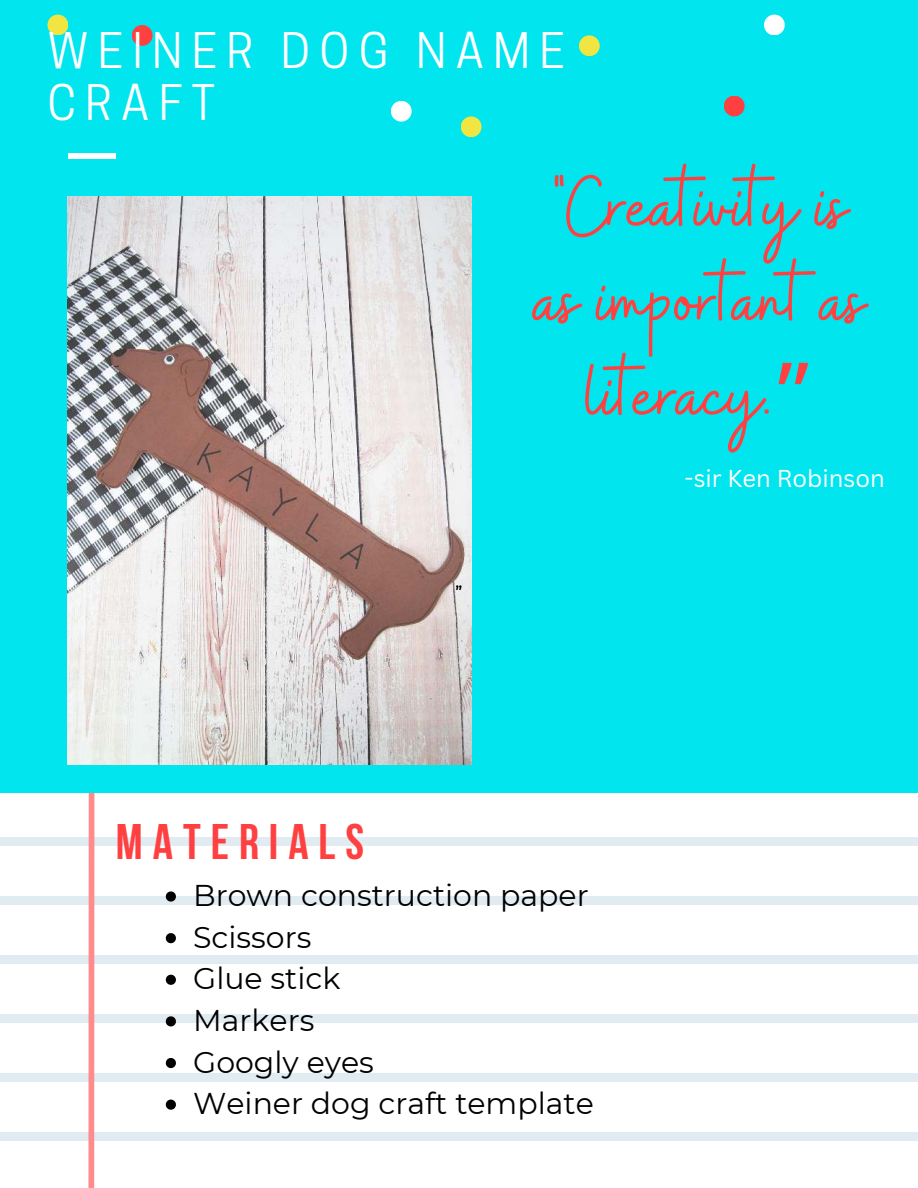
<style>
.page{position:relative;width:918px;height:1188px;background:#fff}
.page>*{position:absolute;margin:0;border:0;box-sizing:border-box;transform-origin:0 0}
.t1{font:87px/94.5px "Buffalo";color:#ff4040;text-align:center}
.t2{font:700 49.8px "Bebas Neue";letter-spacing:.2em;color:#ff4040}
.t3{font:46.05px/51.8px "Cooper Hewitt";letter-spacing:.2em;color:#fff}
.t4{font:30px/41.5px "Montserrat";color:#000}
.t5{font:23.85px "Canva Sans";color:#fff}
.t6{font:18px "Montserrat";color:#000}
.s1{font-family:"Noto Sans Gurmukhi"}
</style>
<div class="page">
<hr style="left:826px;top:837px;width:92px;height:4px;background:#e0ebf2">
<hr style="left:826px;top:955px;width:92px;height:4px;background:#e0ebf2">
<div style="left:826px;top:896px;width:92px;height:8px;background:#e0ebf2"></div>
<hr style="left:826px;top:841px;width:92px;height:4px;background:#e0ebf2">
<hr style="left:826px;top:1073px;width:92px;height:4px;background:#e0ebf2">
<div style="left:826px;top:1014px;width:92px;height:8px;background:#e0ebf2"></div>
<hr style="left:826px;top:959px;width:92px;height:4px;background:#e0ebf2">
<div style="left:826px;top:1132px;width:92px;height:8px;background:#e0ebf2"></div>
<hr style="left:826px;top:1077px;width:92px;height:4px;background:#e0ebf2">
<hr style="left:699px;top:837px;width:127px;height:4px;background:#e0ebf2">
<hr style="left:699px;top:955px;width:127px;height:4px;background:#e0ebf2">
<div style="left:699px;top:896px;width:127px;height:8px;background:#e0ebf2"></div>
<hr style="left:699px;top:841px;width:127px;height:4px;background:#e0ebf2">
<hr style="left:699px;top:1073px;width:127px;height:4px;background:#e0ebf2">
<div style="left:699px;top:1014px;width:127px;height:8px;background:#e0ebf2"></div>
<hr style="left:699px;top:959px;width:127px;height:4px;background:#e0ebf2">
<div style="left:699px;top:1132px;width:127px;height:8px;background:#e0ebf2"></div>
<hr style="left:699px;top:1077px;width:127px;height:4px;background:#e0ebf2">
<hr style="left:573px;top:837px;width:126px;height:4px;background:#e0ebf2">
<hr style="left:573px;top:955px;width:126px;height:4px;background:#e0ebf2">
<div style="left:573px;top:896px;width:126px;height:8px;background:#e0ebf2"></div>
<hr style="left:573px;top:841px;width:126px;height:4px;background:#e0ebf2">
<hr style="left:573px;top:1073px;width:126px;height:4px;background:#e0ebf2">
<div style="left:573px;top:1014px;width:126px;height:8px;background:#e0ebf2"></div>
<hr style="left:573px;top:959px;width:126px;height:4px;background:#e0ebf2">
<div style="left:573px;top:1132px;width:126px;height:8px;background:#e0ebf2"></div>
<hr style="left:573px;top:1077px;width:126px;height:4px;background:#e0ebf2">
<hr style="left:447px;top:837px;width:126px;height:4px;background:#e0ebf2">
<hr style="left:447px;top:955px;width:126px;height:4px;background:#e0ebf2">
<div style="left:447px;top:896px;width:126px;height:8px;background:#e0ebf2"></div>
<hr style="left:447px;top:841px;width:126px;height:4px;background:#e0ebf2">
<hr style="left:447px;top:1073px;width:126px;height:4px;background:#e0ebf2">
<div style="left:447px;top:1014px;width:126px;height:8px;background:#e0ebf2"></div>
<hr style="left:447px;top:959px;width:126px;height:4px;background:#e0ebf2">
<div style="left:447px;top:1132px;width:126px;height:8px;background:#e0ebf2"></div>
<hr style="left:447px;top:1077px;width:126px;height:4px;background:#e0ebf2">
<hr style="left:321px;top:837px;width:126px;height:4px;background:#e0ebf2">
<hr style="left:321px;top:955px;width:126px;height:4px;background:#e0ebf2">
<div style="left:321px;top:896px;width:126px;height:8px;background:#e0ebf2"></div>
<hr style="left:321px;top:841px;width:126px;height:4px;background:#e0ebf2">
<hr style="left:321px;top:1073px;width:126px;height:4px;background:#e0ebf2">
<div style="left:321px;top:1014px;width:126px;height:8px;background:#e0ebf2"></div>
<hr style="left:321px;top:959px;width:126px;height:4px;background:#e0ebf2">
<div style="left:321px;top:1132px;width:126px;height:8px;background:#e0ebf2"></div>
<hr style="left:321px;top:1077px;width:126px;height:4px;background:#e0ebf2">
<hr style="left:194px;top:837px;width:127px;height:4px;background:#e0ebf2">
<hr style="left:194px;top:955px;width:127px;height:4px;background:#e0ebf2">
<div style="left:194px;top:896px;width:127px;height:8px;background:#e0ebf2"></div>
<hr style="left:194px;top:841px;width:127px;height:4px;background:#e0ebf2">
<hr style="left:194px;top:1073px;width:127px;height:4px;background:#e0ebf2">
<div style="left:194px;top:1014px;width:127px;height:8px;background:#e0ebf2"></div>
<hr style="left:194px;top:959px;width:127px;height:4px;background:#e0ebf2">
<div style="left:194px;top:1132px;width:127px;height:8px;background:#e0ebf2"></div>
<hr style="left:194px;top:1077px;width:127px;height:4px;background:#e0ebf2">
<hr style="left:68px;top:837px;width:126px;height:4px;background:#e0ebf2">
<hr style="left:68px;top:955px;width:126px;height:4px;background:#e0ebf2">
<div style="left:68px;top:896px;width:126px;height:8px;background:#e0ebf2"></div>
<hr style="left:68px;top:841px;width:126px;height:4px;background:#e0ebf2">
<hr style="left:68px;top:1073px;width:126px;height:4px;background:#e0ebf2">
<div style="left:68px;top:1014px;width:126px;height:8px;background:#e0ebf2"></div>
<hr style="left:68px;top:959px;width:126px;height:4px;background:#e0ebf2">
<div style="left:68px;top:1132px;width:126px;height:8px;background:#e0ebf2"></div>
<hr style="left:68px;top:1077px;width:126px;height:4px;background:#e0ebf2">
<hr style="left:0;top:837px;width:68px;height:4px;background:#e0ebf2">
<hr style="left:0;top:955px;width:68px;height:4px;background:#e0ebf2">
<div style="left:0;top:896px;width:68px;height:8px;background:#e0ebf2"></div>
<hr style="left:0;top:841px;width:68px;height:4px;background:#e0ebf2">
<hr style="left:0;top:1073px;width:68px;height:4px;background:#e0ebf2">
<div style="left:0;top:1014px;width:68px;height:8px;background:#e0ebf2"></div>
<hr style="left:0;top:959px;width:68px;height:4px;background:#e0ebf2">
<div style="left:0;top:1132px;width:68px;height:8px;background:#e0ebf2"></div>
<hr style="left:0;top:1077px;width:68px;height:4px;background:#e0ebf2">
<svg style="left:88px;top:793px;width:7px;height:395px;background:#fe9f9f"></svg>
<div style="left:0;top:0;width:918px;height:793px;background:#00e5ee"></div>
<img style="left:68px;top:196px;width:403px;height:568px">
<div style="left:68px;top:154px;width:48px;height:5px;background:#fff"></div>
<svg style="left:579px;top:35px;width:21px;height:21px"></svg>
<svg style="left:461px;top:116px;width:21px;height:21px"></svg>
<svg style="left:47px;top:15px;width:21px;height:20px"></svg>
<svg style="left:166px;top:891px;width:10px;height:11px"></svg>
<svg style="left:166px;top:933px;width:10px;height:10px"></svg>
<svg style="left:166px;top:975px;width:10px;height:10px"></svg>
<svg style="left:166px;top:1016px;width:10px;height:10px"></svg>
<svg style="left:166px;top:1058px;width:10px;height:10px"></svg>
<svg style="left:166px;top:1100px;width:10px;height:10px"></svg>
<svg style="left:724px;top:96px;width:21px;height:20px"></svg>
<svg style="left:132px;top:25px;width:21px;height:21px"></svg>
<svg style="left:391px;top:101px;width:21px;height:21px"></svg>
<svg style="left:764px;top:15px;width:21px;height:20px"></svg>
<h3 class="t3" style="left:47px;top:25px;width:519px">WEINER DOG NAME<br>CRAFT</h3>
<p class="t6" style="left:456px;top:580px;width:8px">”</p>
<h1 class="t1" style="left:534px;top:160px;width:332px">"Creativity is as important as literacy.<span class="s1">”</span></h1>
<p class="t5" style="left:685px;top:464px;width:202px">-sir Ken Robinson</p>
<h2 class="t2" style="left:116px;top:815px;width:250px">MATERIALS</h2>
<p class="t4" style="left:193px;top:874px;width:402px">Brown construction paper<br>Scissors<br>Glue stick<br>Markers<br>Googly eyes<br>Weiner dog craft template</p>
</div>
